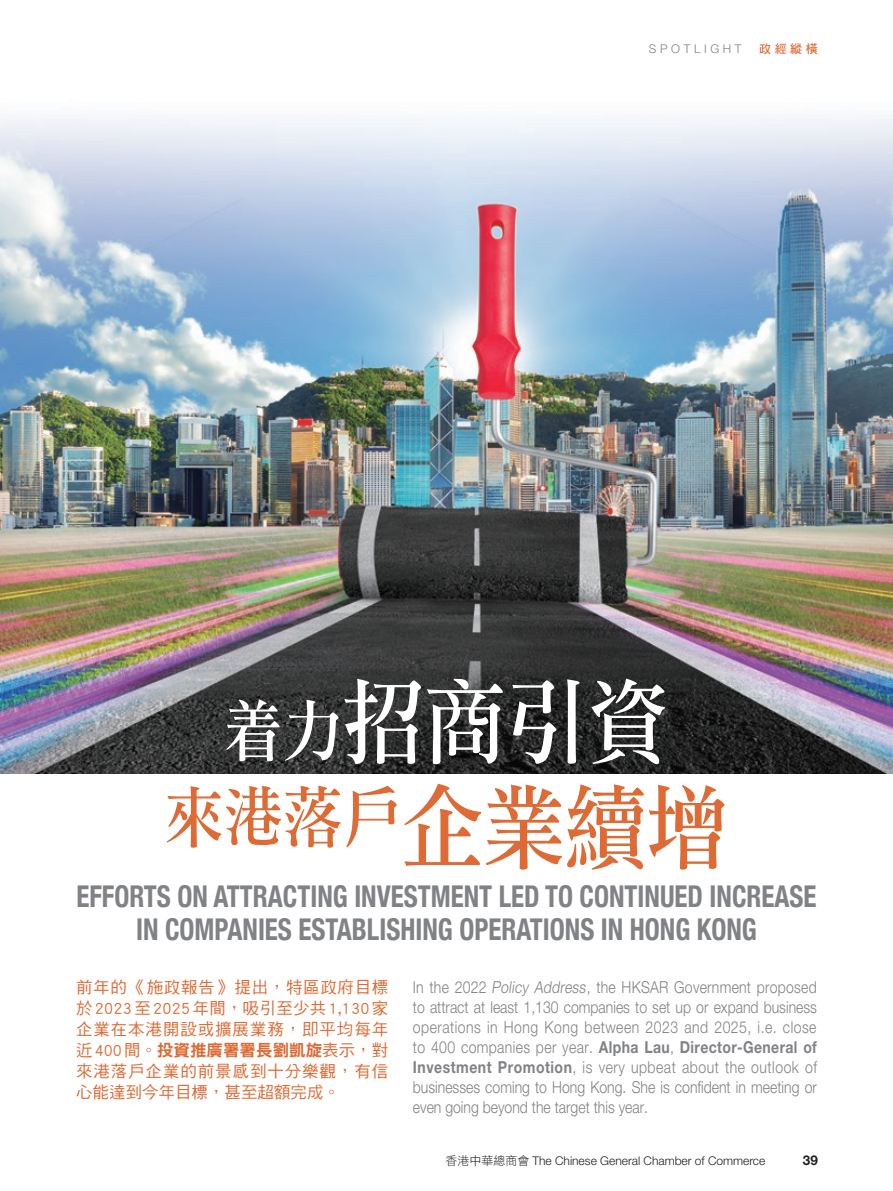
<style>
.page{position:relative;width:893px;height:1191px;background:#fff}
.page>*{position:absolute;margin:0;border:0;box-sizing:border-box;transform-origin:0 0}
.t1{font:93px "DF Li Song Std W5";color:#fff;scale:.9 1}
.t2{font:67.5px "DF Li Song Std W5";color:#de6b35;scale:.9 1}
.t3{font:700 condensed 30px/33px "Helvetica Neue";color:#808285;text-align:center;scale:.9 1}
.t4{font:300 16.5px/20px "Helvetica Neue LT";color:#808285;text-align:justify;scale:.85 1}
.t5{font:16.5px/21px "DF Hei Std W5";letter-spacing:.055em;color:#de6b35;text-align:justify}
.t6{font:700 13.5px "Helvetica Neue LT";color:#231f20}
.t7{font:300 12px "Helvetica Neue LT";color:#231f20}
.t8{font:300 12px "Helvetica Neue LT";letter-spacing:.3em;color:#808285}
.t9{font:12px "DF Hei Std W7";color:#de6b35}
.s1{font-size:67.5px}
.s2{font-size:93px}
.s3{font-family:"DF Hei Std W9"}
.s4{font-weight:700}
.s5{font-family:"DF Hei Std W3";font-weight:400}
</style>
<div class="page">
<img style="left:0;top:115px;width:893px;height:658px">
<p class="t8" style="left:649px;top:41px;width:94px">SPOTLIGHT</p>
<p class="t9" style="left:759px;top:42px;width:60px">政經縱橫</p>
<h1 class="t1" style="left:223px;top:671px;width:498px"><span class="s1">着力</span>招商引資</h1>
<h2 class="t2" style="left:164px;top:780px;width:630px">來港落戶<span class="s2">企業續增</span></h2>
<h3 class="t3" style="left:76px;top:877px;width:824px">EFFORTS ON ATTRACTING INVESTMENT LED TO CONTINUED INCREASE<br>IN COMPANIES ESTABLISHING OPERATIONS IN HONG KONG</h3>
<p class="t5" style="left:76px;top:976px;width:314px">前年的《施政報告》提出，特區政府目標於 2023至 2025年間，吸引至少共 1,130家企業在本港開設或擴展業務，即平均每年近 400間。<span class="s3">投資推廣署署長劉凱旋</span>表示，對來港落戶企業的前景感到十分樂觀，有信心能達到今年目標，甚至超額完成。</p>
<p class="t4" style="left:413px;top:976px;width:477px">In the 2022 Policy Address, the HKSAR Government proposed to attract at least 1,130 companies to set up or expand business operations in Hong Kong between 2023 and 2025, i.e. close to 400 companies per year. <span class="s4">Alpha Lau</span>, <span class="s4">Director-General of Investment Promotion</span>, is very upbeat about the outlook of businesses coming to Hong Kong. She is confident in meeting or even going beyond the target this year.</p>
<p class="t7" style="left:445px;top:1153px;width:321px"><span class="s5">香港中華總商會</span> The Chinese General Chamber of Commerce</p>
<p class="t6" style="left:803px;top:1151px;width:17px">39</p>
</div>
